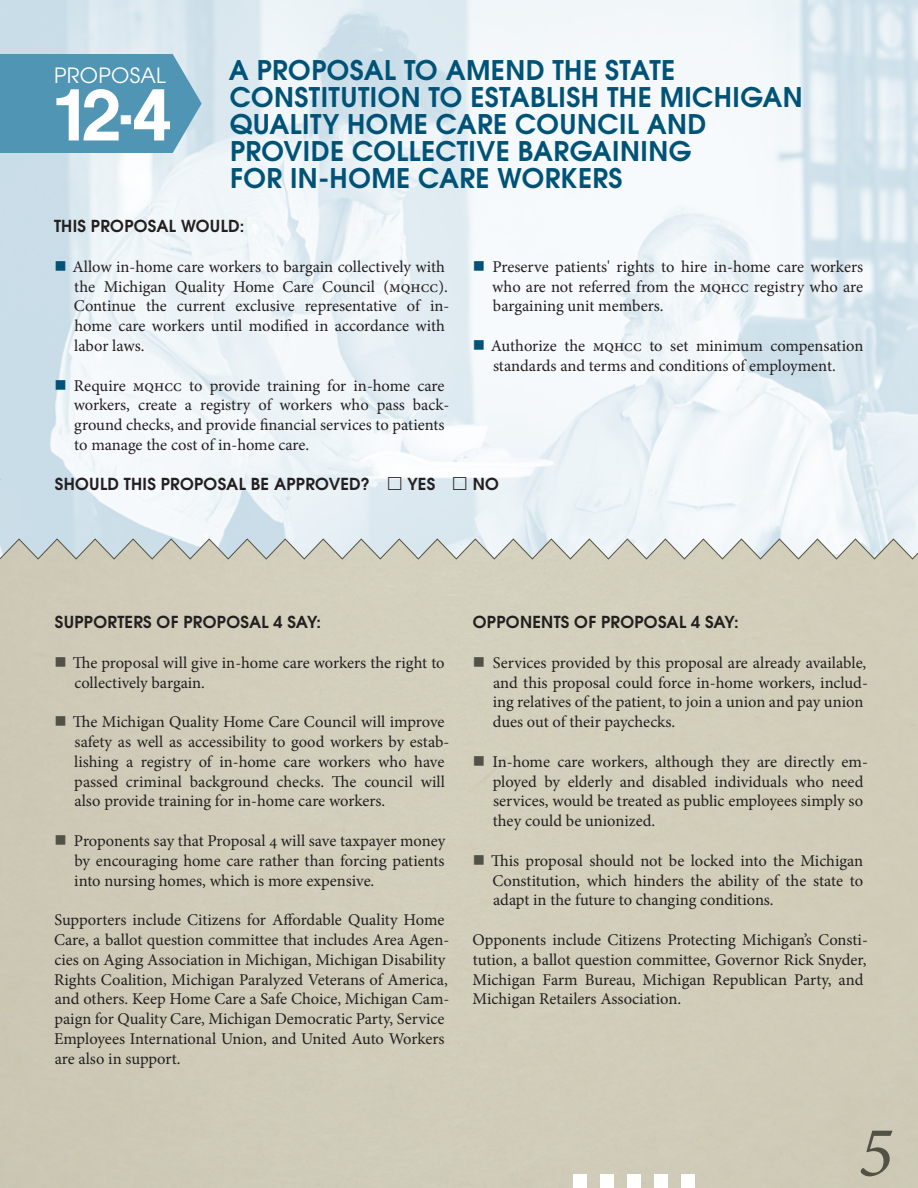
<style>
.page{position:relative;width:918px;height:1188px;background:#fff}
.page>*{position:absolute;margin:0;border:0;box-sizing:border-box;transform-origin:0 0}
.Proposal{font:72px "Coolvetica";color:#fff}
.t1{font:italic 72px "Minion Pro";color:#525145}
.Section{font:700 27px/27px "Te X Gyre Adventor";letter-spacing:.015em;color:#005377}
.Proposal-2{font:21px "Te X Gyre Adventor";letter-spacing:.015em;color:#fff}
.First{font:16.5px/19.8px "Minion Pro";letter-spacing:-.005em;color:#231f20}
.Support_Oppose{font:700 16.5px "Te X Gyre Adventor";letter-spacing:.015em;color:#231f20}
.Yes_No{font:700 16.5px "Te X Gyre Adventor";letter-spacing:.015em;color:#231f20}
.Subtitle{font:700 16.5px "Te X Gyre Adventor";letter-spacing:.015em;color:#231f20}
</style>
<div class="page">
<img style="left:0;top:0;width:918px;height:539px">
<svg style="left:0;top:54px;width:202px;height:99px;background:#599ab8"></svg>
<svg style="left:0;top:459px;width:1px;height:21px"></svg>
<svg style="left:0;top:539px;width:918px;height:20px;background:#cfd2cb"></svg>
<svg style="left:56px;top:657px;width:9px;height:10px"></svg>
<svg style="left:56px;top:716px;width:9px;height:10px"></svg>
<svg style="left:56px;top:835px;width:9px;height:10px"></svg>
<svg style="left:474px;top:657px;width:10px;height:10px"></svg>
<svg style="left:474px;top:756px;width:10px;height:10px"></svg>
<svg style="left:474px;top:855px;width:10px;height:10px"></svg>
<svg style="left:56px;top:261px;width:9px;height:10px"></svg>
<svg style="left:56px;top:380px;width:9px;height:9px"></svg>
<svg style="left:474px;top:261px;width:10px;height:10px"></svg>
<svg style="left:474px;top:340px;width:10px;height:10px"></svg>
<svg style="left:388px;top:476px;width:13px;height:14px"></svg>
<svg style="left:453px;top:476px;width:13px;height:14px"></svg>
<p class="Proposal-2" style="left:54px;top:59px;width:113px">PROPOSAL</p>
<p class="Proposal" style="left:54px;top:77px;width:119px">12-4</p>
<p class="Section" style="left:229px;top:54px;width:575px">A PROPOSAL TO AMEND THE STATE<br>CONSTITUTION TO ESTABLISH THE MICHIGAN<br>QUALITY HOME CARE COUNCIL AND<br>PROVIDE COLLECTIVE BARGAINING<br>FOR IN-HOME CARE WORKERS</p>
<p class="Subtitle" style="left:54px;top:212px;width:192px">THIS PROPOSAL WOULD:</p>
<p class="First" style="left:72px;top:257px;width:378px">Allow in-home care workers to bargain collectively with the Michigan Quality Home Care Council (MQHCC).<br>Continue the current exclusive representative of in&shy;home care workers until modified in accordance with labor laws.</p>
<p class="First" style="left:74px;top:376px;width:377px">Require MQHCC to provide training for in-home care workers, create a registry of workers who pass back&shy;ground checks, and provide financial services to patients to manage the cost of in-home care.</p>
<p class="First" style="left:492px;top:257px;width:372px;text-align:justify">Preserve patients' rights to hire in-home care workers who are not referred from the MQHCC registry who are bargaining unit members.</p>
<p class="First" style="left:491px;top:336px;width:374px">Authorize the MQHCC to set minimum compensation standards and terms and conditions of employment.</p>
<p class="Yes_No" style="left:55px;top:469px;width:317px">SHOULD THIS PROPOSAL BE APPROVED?</p>
<p class="Yes_No" style="left:407px;top:469px;width:29px">YES</p>
<p class="Yes_No" style="left:473px;top:469px;width:28px">NO</p>
<p class="Support_Oppose" style="left:55px;top:608px;width:268px">SUPPORTERS OF PROPOSAL 4 SAY:</p>
<p class="First" style="left:73px;top:653px;width:373px">The proposal will give in-home care workers the right to collectively bargain.</p>
<p class="First" style="left:73px;top:712px;width:378px">The Michigan Quality Home Care Council will improve safety as well as accessibility to good workers by estab&shy;lishing a registry of in-home care workers who have passed criminal background checks. The council will also provide training for in-home care workers.</p>
<p class="First" style="left:74px;top:831px;width:373px;text-align:justify">Proponents say that Proposal 4 will save taxpayer money by encouraging home care rather than forcing patients into nursing homes, which is more expensive.</p>
<p class="First" style="left:54px;top:910px;width:397px">Supporters include Citizens for Affordable Quality Home Care, a ballot question committee that includes Area Agen&shy;cies on Aging Association in Michigan, Michigan Disability Rights Coalition, Michigan Paralyzed Veterans of America, and others. Keep Home Care a Safe Choice, Michigan Cam&shy;paign for Quality Care, Michigan Democratic Party, Service Employees International Union, and United Auto Workers are also in support.</p>
<p class="Support_Oppose" style="left:473px;top:608px;width:267px">OPPONENTS OF PROPOSAL 4 SAY:</p>
<p class="First" style="left:493px;top:653px;width:377px">Services provided by this proposal are already available, and this proposal could force in-home workers, includ&shy;ing relatives of the patient, to join a union and pay union dues out of their paychecks.</p>
<p class="First" style="left:492px;top:752px;width:377px">In-home care workers, although they are directly em&shy;ployed by elderly and disabled individuals who need services, would be treated as public employees simply so they could be unionized.</p>
<p class="First" style="left:491px;top:851px;width:374px;text-align:justify">This proposal should not be locked into the Michigan Constitution, which hinders the ability of the state to adapt in the future to changing conditions.</p>
<p class="First" style="left:473px;top:930px;width:397px">Opponents include Citizens Protecting Michigan’s Consti&shy;tution, a ballot question committee, Governor Rick Snyder, Michigan Farm Bureau, Michigan Republican Party, and Michigan Retailers Association.</p>
<h1 class="t1" style="left:860px;top:1103px;width:35px">5</h1>
</div>
